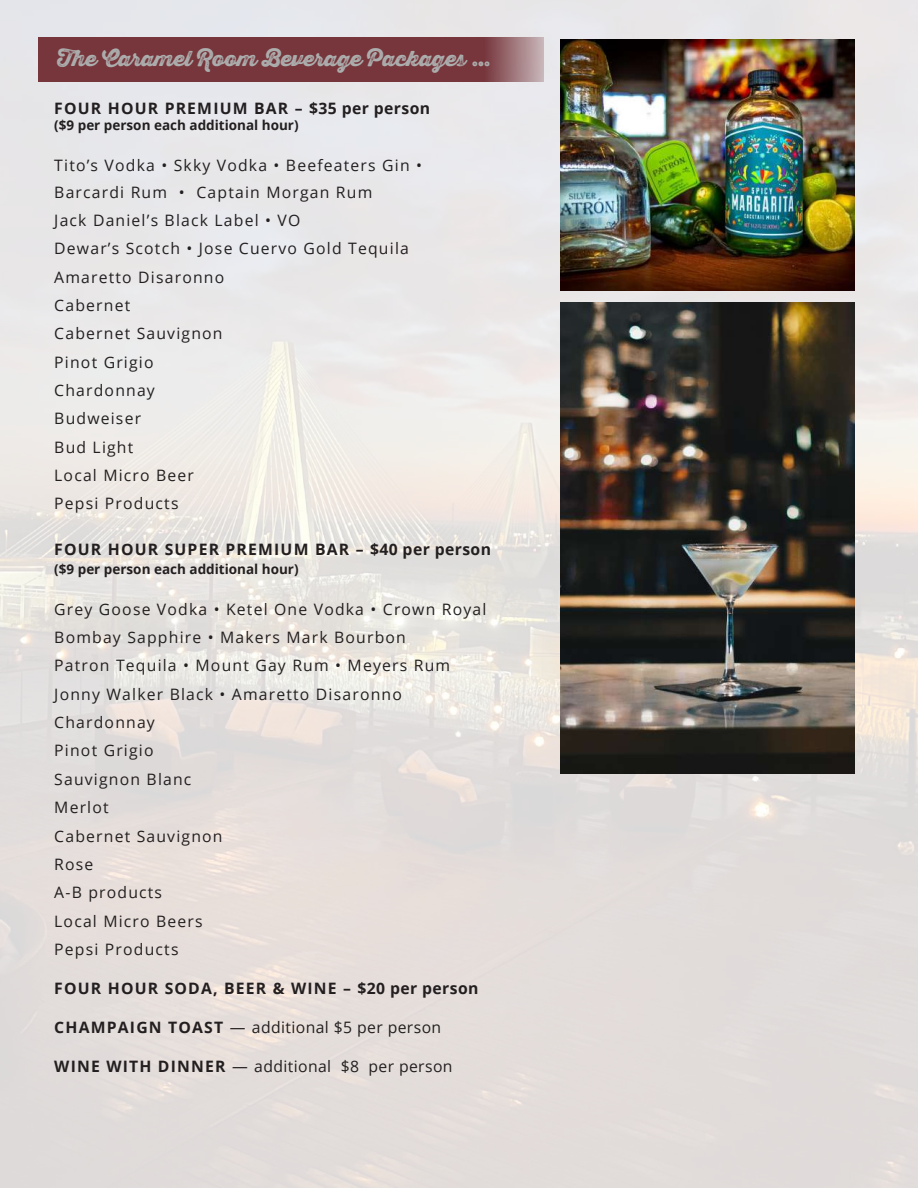
<style>
.page{position:relative;width:918px;height:1188px;background:#fff}
.page>*{position:absolute;margin:0;border:0;box-sizing:border-box;transform-origin:0 0}
.t1{font:21px "Thirsty Rough Blk Two";color:#acadad}
.t2{font:15.75px/28.2px "Open Sans";letter-spacing:.075em;color:#231f20}
.t3{font:700 15.75px "Open Sans";letter-spacing:.075em;color:#231f20}
.t4{font:15.75px "Open Sans";letter-spacing:.025em;color:#231f20}
.t5{font:700 13.5px "Open Sans";color:#231f20}
.s1{font-weight:700}
</style>
<div class="page">
<img style="left:0;top:0;width:918px;height:1188px">
<div style="left:38px;top:38px;width:505px;height:44px;background:#76363c"></div>
<img style="left:561px;top:39px;width:293px;height:251px">
<img style="left:561px;top:302px;width:293px;height:471px">
<h1 class="t1" style="left:57px;top:43px;width:435px">The Caramel Room Beverage Packages …</h1>
<p class="t3" style="left:54px;top:97px;width:377px">FOUR HOUR PREMIUM BAR – $35 per person</p>
<p class="t5" style="left:54px;top:116px;width:246px">($9 per person each additional hour)</p>
<p class="t2" style="left:54px;top:150px;width:369px">Tito’s Vodka • Skky Vodka • Beefeaters Gin •<br>Barcardi Rum • Captain Morgan Rum<br>Jack Daniel’s Black Label • VO<br>Dewar’s Scotch • Jose Cuervo Gold Tequila<br>Amaretto Disaronno<br>Cabernet<br>Cabernet Sauvignon<br>Pinot Grigio<br>Chardonnay<br>Budweiser<br>Bud Light<br>Local Micro Beer<br>Pepsi Products</p>
<p class="t3" style="left:54px;top:538px;width:438px">FOUR HOUR SUPER PREMIUM BAR – $40 per person</p>
<p class="t5" style="left:54px;top:560px;width:246px">($9 per person each additional hour)</p>
<p class="t2" style="left:54px;top:594px;width:434px">Grey Goose Vodka • Ketel One Vodka • Crown Royal<br>Bombay Sapphire • Makers Mark Bourbon<br>Patron Tequila • Mount Gay Rum • Meyers Rum<br>Jonny Walker Black • Amaretto Disaronno<br>Chardonnay<br>Pinot Grigio<br>Sauvignon Blanc<br>Merlot<br>Cabernet Sauvignon<br>Rose<br>A-B products<br>Local Micro Beers<br>Pepsi Products</p>
<p class="t3" style="left:54px;top:977px;width:426px">FOUR HOUR SODA, BEER &amp; WINE – $20 per person</p>
<p class="t4" style="left:54px;top:1017px;width:388px"><span class="s1">CHAMPAIGN TOAST</span> — additional $5 per person</p>
<p class="t4" style="left:54px;top:1056px;width:400px"><span class="s1">WINE WITH DINNER</span> — additional $8 per person</p>
</div>
